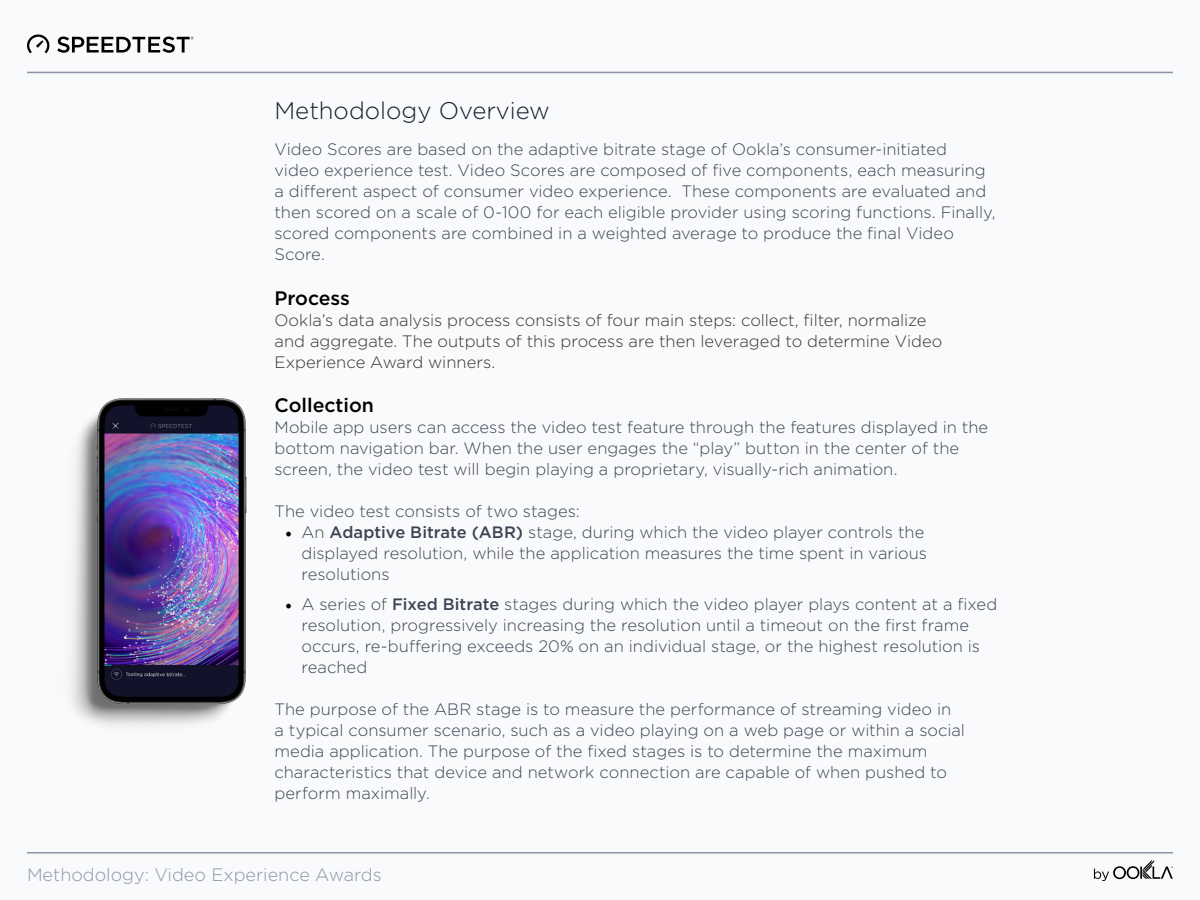
<style>
.page{position:relative;width:1200px;height:900px;background:#f9fafc}
.page>*{position:absolute;margin:0;border:0;box-sizing:border-box;transform-origin:0 0}
.t1{font:300 24px "Gotham";color:#1a1b2e}
.t2{font:500 19.5px "Gotham";color:#000}
.t3{font:300 18px "Gotham";color:#9193a8}
.t4{font:300 16.5px/21px "Gotham";color:#404254}
.t5{font:300 16.5px/21px "Gotham";color:#333}
.s1{font-family:"Minion Pro";font-weight:400;font-size:18px;color:#000}
.s2{font-weight:500}
</style>
<div class="page">
<hr style="left:27px;top:852px;width:1146px;height:2px;background:#9193a8">
<hr style="left:27px;top:72px;width:1146px;height:1px;background:#9193a8">
<svg style="left:27px;top:34px;width:22px;height:19px"></svg>
<svg style="left:57px;top:37px;width:136px;height:16px"></svg>
<svg style="left:1094px;top:860px;width:79px;height:21px"></svg>
<img style="left:71px;top:398px;width:176px;height:328px">
<p class="t1" style="left:274px;top:96px;width:277px">Methodology Overview</p>
<p class="t4" style="left:274px;top:139px;width:723px">Video Scores are based on the adaptive bitrate stage of Ookla’s consumer-initiated video experience test. Video Scores are composed of five components, each measuring a different aspect of consumer video experience. These components are evaluated and then scored on a scale of 0-100 for each eligible provider using scoring functions. Finally, scored components are combined in a weighted average to produce the final Video Score.</p>
<p class="t2" style="left:274px;top:285px;width:77px">Process</p>
<p class="t5" style="left:274px;top:309px;width:669px">Ookla’s data analysis process consists of four main steps: collect, filter, normalize and aggregate. The outputs of this process are then leveraged to determine Video<br>Experience Award winners.</p>
<p class="t2" style="left:274px;top:393px;width:101px">Collection</p>
<p class="t4" style="left:274px;top:416px;width:715px">Mobile app users can access the video test feature through the features displayed in the bottom navigation bar. When the user engages the “play” button in the center of the screen, the video test will begin playing a proprietary, visually-rich animation.</p>
<p class="t4" style="left:274px;top:500px;width:307px">The video test consists of two stages:</p>
<p class="t4" style="left:302px;top:521px;width:627px;text-indent:-16px"><span class="s1">•</span> An <span class="s2">Adaptive Bitrate (ABR)</span> stage, during which the video player controls the displayed resolution, while the application measures the time spent in various resolutions</p>
<p class="t4" style="left:302px;top:593px;width:697px;text-indent:-16px"><span class="s1">•</span> A series of <span class="s2">Fixed Bitrate</span> stages during which the video player plays content at a fixed resolution, progressively increasing the resolution until a timeout on the first frame occurs, re-buffering exceeds 20% on an individual stage, or the highest resolution is reached</p>
<p class="t4" style="left:274px;top:698px;width:692px">The purpose of the ABR stage is to measure the performance of streaming video in<br>a typical consumer scenario, such as a video playing on a web page or within a social media application. The purpose of the fixed stages is to determine the maximum characteristics that device and network connection are capable of when pushed to perform maximally.</p>
<p class="t3" style="left:27px;top:863px;width:356px">Methodology: Video Experience Awards</p>
</div>
